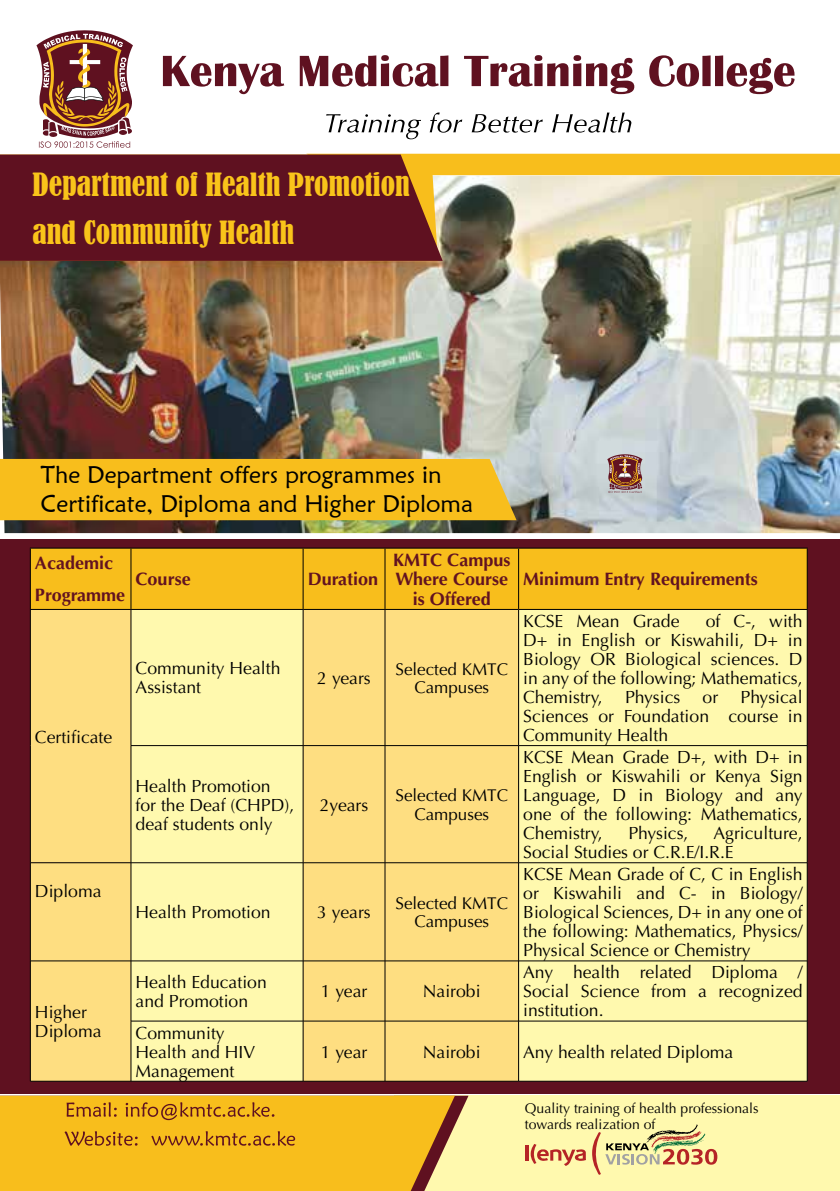
<style>
.page{position:relative;width:840px;height:1191px;background:#fff}
.page>*{position:absolute;margin:0;border:0;box-sizing:border-box;transform-origin:0 0}
.t1{font:condensed 30px/48px "Bernard";color:#f9c41a}
.t2{font:24px/28.8px "Maiandra GD";color:#000}
.t3{font:700 18px/19.4px "Optima LT Std";color:#621321}
.t4{font:17.6px/19px "Optima LT Std";color:#000}
.t5{font:17px/18.4px "Optima LT Std";color:#000;text-align:center}
.t6{font:14px/16.8px "Optima LT Std";color:#000}
</style>
<div class="page">
<img style="left:0;top:176px;width:839px;height:357px">
<svg style="left:607px;top:454px;width:35px;height:39px"></svg>
<div style="left:0;top:539px;width:839px;height:554px;background:#5f1120"></div>
<svg style="left:163px;top:55px;width:631px;height:39px"></svg>
<svg style="left:326px;top:112px;width:305px;height:27px"></svg>
<svg style="left:36px;top:30px;width:97px;height:118px"></svg>
<div style="left:394px;top:1095px;width:445px;height:96px;background:#fff9ae"></div>
<svg style="left:454px;top:1095px;width:14px;height:32px"></svg>
<svg style="left:0;top:1095px;width:454px;height:96px;background:#f3ba21"></svg>
<svg style="left:525px;top:1145px;width:3px;height:15px"></svg>
<svg style="left:530px;top:1124px;width:187px;height:50px"></svg>
<svg style="left:64px;top:1131px;width:231px;height:14px;background:#d5961c"></svg>
<svg style="left:66px;top:1102px;width:208px;height:18px;background:#d89a1c"></svg>
<div style="left:442px;top:154px;width:397px;height:21px;background:#f8be1c"></div>
<div style="left:0;top:154px;width:442px;height:107px;background:#5f1120"></div>
<div style="left:0;top:459px;width:516px;height:61px;background:#f8be1c"></div>
<div style="left:31px;top:548px;width:775px;height:61px;background:#f8be1c"></div>
<div style="left:31px;top:610px;width:487px;height:470px;background:#fede81"></div>
<svg style="left:131px;top:610px;width:171px;height:470px;background:#f0eaa4"></svg>
<div style="left:519px;top:610px;width:287px;height:470px;background:#fff9ae"></div>
<div style="left:31px;top:863px;width:99px;height:217px;background:#fede81"></div>
<hr style="left:30px;top:610px;width:1px;height:135px;background:#000">
<hr style="left:30px;top:745px;width:1px;height:117px;background:#000">
<hr style="left:806px;top:610px;width:1px;height:135px;background:#000">
<hr style="left:518px;top:745px;width:288px;height:1px;background:#000">
<hr style="left:806px;top:745px;width:1px;height:117px;background:#000">
<hr style="left:130px;top:610px;width:1px;height:135px;background:#000">
<hr style="left:130px;top:745px;width:1px;height:117px;background:#000">
<hr style="left:130px;top:862px;width:1px;height:99px;background:#000">
<hr style="left:130px;top:961px;width:1px;height:60px;background:#000">
<hr style="left:130px;top:1021px;width:1px;height:60px;background:#000">
<hr style="left:131px;top:745px;width:172px;height:1px;background:#000">
<hr style="left:131px;top:862px;width:172px;height:1px;background:#000">
<hr style="left:131px;top:960px;width:172px;height:1px;background:#000">
<hr style="left:131px;top:1020px;width:172px;height:1px;background:#000">
<hr style="left:131px;top:1080px;width:172px;height:1px;background:#000">
<hr style="left:302px;top:610px;width:1px;height:135px;background:#000">
<hr style="left:302px;top:745px;width:1px;height:117px;background:#000">
<hr style="left:302px;top:862px;width:1px;height:99px;background:#000">
<hr style="left:302px;top:961px;width:1px;height:60px;background:#000">
<hr style="left:302px;top:1021px;width:1px;height:60px;background:#000">
<hr style="left:384px;top:610px;width:1px;height:135px;background:#000">
<hr style="left:518px;top:610px;width:1px;height:135px;background:#000">
<hr style="left:384px;top:745px;width:1px;height:117px;background:#000">
<hr style="left:518px;top:745px;width:1px;height:117px;background:#000">
<hr style="left:384px;top:862px;width:1px;height:99px;background:#000">
<hr style="left:518px;top:862px;width:1px;height:99px;background:#000">
<hr style="left:384px;top:961px;width:1px;height:60px;background:#000">
<hr style="left:518px;top:961px;width:1px;height:60px;background:#000">
<hr style="left:384px;top:1021px;width:1px;height:60px;background:#000">
<hr style="left:518px;top:1021px;width:1px;height:60px;background:#000">
<hr style="left:303px;top:745px;width:82px;height:1px;background:#000">
<hr style="left:385px;top:745px;width:133px;height:1px;background:#000">
<hr style="left:303px;top:862px;width:82px;height:1px;background:#000">
<hr style="left:385px;top:862px;width:133px;height:1px;background:#000">
<hr style="left:303px;top:960px;width:82px;height:1px;background:#000">
<hr style="left:385px;top:960px;width:133px;height:1px;background:#000">
<hr style="left:303px;top:1020px;width:82px;height:1px;background:#000">
<hr style="left:385px;top:1020px;width:133px;height:1px;background:#000">
<hr style="left:30px;top:547px;width:101px;height:1px;background:#000">
<hr style="left:30px;top:548px;width:1px;height:61px;background:#000">
<hr style="left:131px;top:547px;width:172px;height:1px;background:#000">
<hr style="left:130px;top:548px;width:1px;height:61px;background:#000">
<hr style="left:303px;top:547px;width:82px;height:1px;background:#000">
<hr style="left:302px;top:548px;width:1px;height:61px;background:#000">
<hr style="left:385px;top:547px;width:133px;height:1px;background:#000">
<hr style="left:384px;top:548px;width:1px;height:61px;background:#000">
<hr style="left:518px;top:547px;width:289px;height:1px;background:#000">
<hr style="left:518px;top:548px;width:1px;height:61px;background:#000">
<hr style="left:806px;top:548px;width:1px;height:61px;background:#000">
<hr style="left:30px;top:609px;width:101px;height:1px;background:#000">
<hr style="left:131px;top:609px;width:172px;height:1px;background:#000">
<hr style="left:303px;top:609px;width:82px;height:1px;background:#000">
<hr style="left:385px;top:609px;width:133px;height:1px;background:#000">
<hr style="left:518px;top:609px;width:289px;height:1px;background:#000">
<hr style="left:30px;top:862px;width:101px;height:1px;background:#000">
<hr style="left:30px;top:862px;width:1px;height:99px;background:#000">
<hr style="left:518px;top:862px;width:288px;height:1px;background:#000">
<hr style="left:806px;top:862px;width:1px;height:99px;background:#000">
<hr style="left:30px;top:960px;width:101px;height:1px;background:#000">
<hr style="left:30px;top:961px;width:1px;height:60px;background:#000">
<hr style="left:30px;top:1021px;width:1px;height:60px;background:#000">
<hr style="left:30px;top:1080px;width:101px;height:1px;background:#000">
<hr style="left:303px;top:1080px;width:82px;height:1px;background:#000">
<hr style="left:385px;top:1080px;width:133px;height:1px;background:#000">
<hr style="left:518px;top:960px;width:288px;height:1px;background:#000">
<hr style="left:806px;top:961px;width:1px;height:60px;background:#000">
<hr style="left:518px;top:1020px;width:288px;height:1px;background:#000">
<hr style="left:806px;top:1021px;width:1px;height:60px;background:#000">
<hr style="left:518px;top:1080px;width:288px;height:1px;background:#000">
<h1 class="t1" style="left:32px;top:161px;width:379px">Department of Health Promotion and Community Health</h1>
<h2 class="t2" style="left:41px;top:460px;width:433px">The Department offers programmes in<br>Certificate, Diploma and Higher Diploma</h2>
<p class="t3" style="left:35px;top:547px;width:92px;line-height:32px">Academic<br>Programme</p>
<p class="t3" style="left:393px;top:550px;width:119px;text-align:center">KMTC Campus<br>Where Course is Offered</p>
<p class="t3" style="left:135px;top:570px;width:57px">Course</p>
<p class="t3" style="left:307px;top:570px;width:72px">Duration</p>
<p class="t4" style="left:35px;top:727px;width:79px">Certificate</p>
<p class="t4" style="left:35px;top:882px;width:68px">Diploma</p>
<p class="t4" style="left:135px;top:659px;width:146px">Community Health<br>Assistant</p>
<p class="t4" style="left:317px;top:668px;width:55px">2 years</p>
<p class="t5" style="left:395px;top:660px;width:114px">Selected KMTC<br>Campuses</p>
<p class="t4" style="left:135px;top:776px;width:160px">Health Promotion for the Deaf (CHPD), deaf students only</p>
<p class="t4" style="left:319px;top:795px;width:50px">2years</p>
<p class="t5" style="left:395px;top:786px;width:114px">Selected KMTC<br>Campuses</p>
<p class="t4" style="left:135px;top:903px;width:136px">Health Promotion</p>
<p class="t4" style="left:317px;top:903px;width:55px">3 years</p>
<p class="t5" style="left:395px;top:894px;width:114px">Selected KMTC<br>Campuses</p>
<p class="t3" style="left:523px;top:570px;width:236px">Minimum Entry Requirements</p>
<p class="t4" style="left:523px;top:612px;width:281px;text-align:justify;text-indent:182px">of C-, with D+ in English or Kiswahili, D+ in Biology OR Biological sciences. D in any of the following; Mathematics, Chemistry,</p>
<p class="t4" style="left:523px;top:612px;width:158px">KCSE Mean Grade</p>
<p class="t4" style="left:523px;top:687px;width:281px;text-align:justify;text-indent:217px">Physical Sciences or Foundation course in Community Health</p>
<p class="t4" style="left:624px;top:687px;width:57px">Physics</p>
<p class="t4" style="left:702px;top:687px;width:17px">or</p>
<p class="t4" style="left:523px;top:748px;width:281px;text-align:justify">KCSE Mean Grade D+, with D+ in English or Kiswahili or Kenya Sign Language, D in Biology and any one of the following: Mathematics, Chemistry,</p>
<p class="t4" style="left:523px;top:824px;width:281px;text-indent:190px">Agriculture,<br>Social Studies or C.R.E/I.R.E</p>
<p class="t4" style="left:628px;top:824px;width:61px">Physics,</p>
<p class="t4" style="left:523px;top:865px;width:281px;text-align:justify">KCSE Mean Grade of C, C in English or Kiswahili and C- in Biology/ Biological Sciences, D+ in any one of the following: Mathematics, Physics/ Physical Science or Chemistry</p>
<p class="t4" style="left:35px;top:1002px;width:68px">Higher<br>Diploma</p>
<p class="t4" style="left:135px;top:972px;width:133px">Health Education and Promotion</p>
<p class="t4" style="left:320px;top:982px;width:48px">1 year</p>
<p class="t4" style="left:422px;top:982px;width:59px">Nairobi</p>
<p class="t4" style="left:523px;top:963px;width:281px;text-align:justify">Any health related Diploma / Social Science from a recognized institution.</p>
<p class="t4" style="left:135px;top:1023px;width:121px">Community<br>Health and HIV<br>Management</p>
<p class="t4" style="left:320px;top:1042px;width:48px">1 year</p>
<p class="t4" style="left:422px;top:1042px;width:59px">Nairobi</p>
<p class="t4" style="left:523px;top:1042px;width:211px">Any health related Diploma</p>
<p class="t6" style="left:524px;top:1099px;width:235px">Quality training of health professionals towards realization of</p>
</div>
